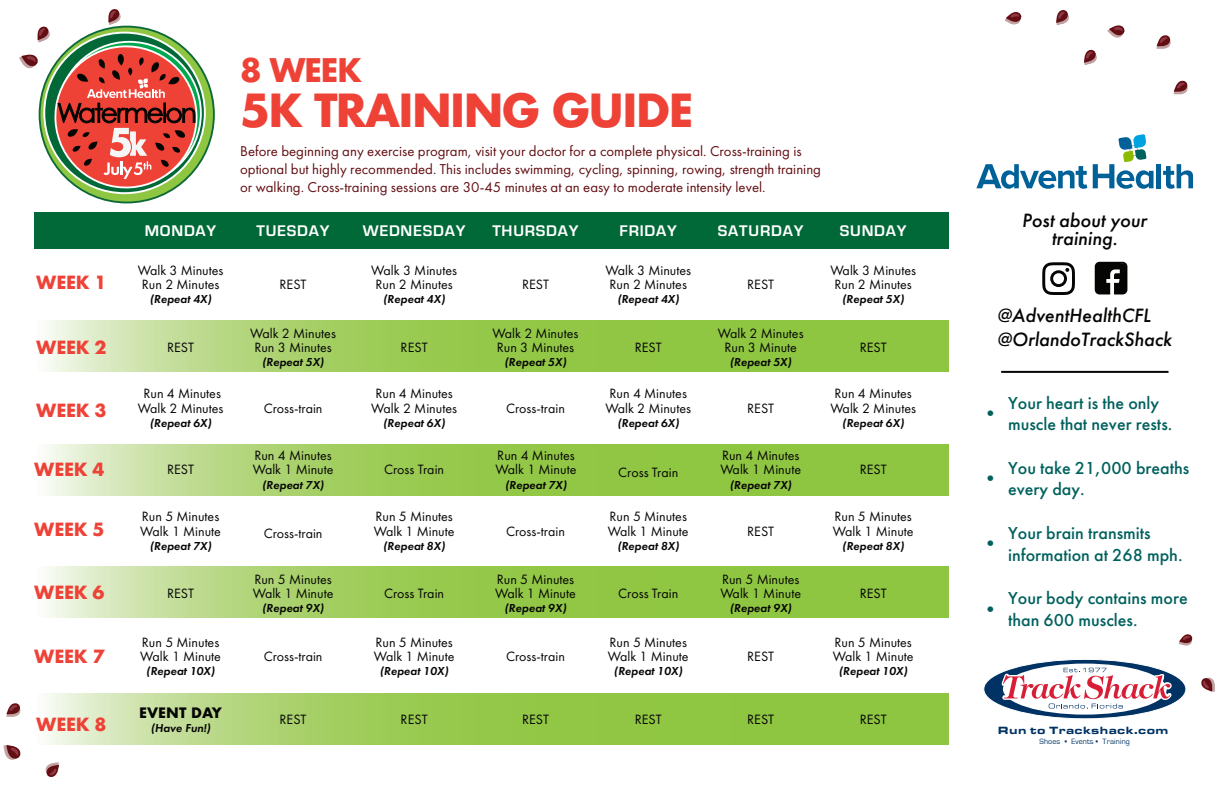
<style>
.page{position:relative;width:1224px;height:792px;background:#fff}
.page>*{position:absolute;margin:0;border:0;box-sizing:border-box;transform-origin:0 0}
.t1{font:700 44.4px "Futura";letter-spacing:-.05em;color:#ee4237}
.t2{font:700 31.6px "Futura";color:#ee4237}
.t3{font:italic 500 20px/18px "Futura PT";color:#050504;text-align:center}
.t4{font:700 20px "Futura PT";color:#ee4237}
.t5{font:500 20px "Futura PT";color:#00615d}
.t6{font:500 18px/21.6px "Futura PT";color:#00615d}
.t7{font:700 16px "Eurostile";letter-spacing:.05em;color:#fff}
.t8{font:14.8px/17.8px "Futura PT";color:#620e12}
.t9{font:14px/14.4px "Futura PT";color:#050504}
.t10{font:700 14px "Futura";color:#050504}
.t11{font:italic 600 12px "Futura PT";color:#050504}
.t12{font:900 10.8px "Eurostile Ext";letter-spacing:.03em;color:#003263}
.t13{font:8px "Eurostile";letter-spacing:.02em;color:#003263}
</style>
<div class="page">
<svg style="left:1156px;top:35px;width:15px;height:14px"></svg>
<svg style="left:1174px;top:80px;width:14px;height:14px"></svg>
<svg style="left:1107px;top:25px;width:18px;height:13px"></svg>
<svg style="left:1056px;top:10px;width:13px;height:15px"></svg>
<svg style="left:1084px;top:49px;width:13px;height:16px"></svg>
<svg style="left:1005px;top:12px;width:17px;height:13px"></svg>
<svg style="left:6px;top:703px;width:15px;height:14px"></svg>
<svg style="left:4px;top:745px;width:17px;height:15px"></svg>
<svg style="left:45px;top:762px;width:14px;height:15px"></svg>
<svg style="left:1201px;top:677px;width:14px;height:15px"></svg>
<svg style="left:45px;top:693px;width:903px;height:52px;background:#a2ce61"></svg>
<svg style="left:45px;top:321px;width:903px;height:51px;background:#a2ce61"></svg>
<svg style="left:45px;top:445px;width:903px;height:51px;background:#a2ce61"></svg>
<div style="left:34px;top:212px;width:914px;height:37px;background:#006937"></div>
<svg style="left:45px;top:567px;width:903px;height:51px;background:#a2ce61"></svg>
<hr style="left:1001px;top:371px;width:168px;height:2px;background:#050604">
<svg style="left:1042px;top:262px;width:33px;height:33px"></svg>
<svg style="left:1095px;top:262px;width:32px;height:32px"></svg>
<svg style="left:976px;top:164px;width:111px;height:25px"></svg>
<hr style="left:1157px;top:164px;width:4px;height:24px;background:#006198">
<svg style="left:1163px;top:164px;width:30px;height:25px"></svg>
<svg style="left:1093px;top:134px;width:61px;height:55px"></svg>
<svg style="left:40px;top:27px;width:174px;height:176px;background:#81ba59"></svg>
<svg style="left:19px;top:9px;width:180px;height:183px"></svg>
<div style="left:984px;top:659px;width:202px;height:60px;background:#003263;border-radius:50%"></div>
<svg style="left:1000px;top:634px;width:193px;height:85px"></svg>
<h2 class="t2" style="left:240px;top:47px;width:124px">8 WEEK</h2>
<h1 class="t1" style="left:240px;top:78px;width:455px">5K TRAINING GUIDE</h1>
<p class="t8" style="left:240px;top:143px;width:582px">Before beginning any exercise program, visit your doctor for a complete physical. Cross-training is optional but highly recommended. This includes swimming, cycling, spinning, rowing, strength training or walking. Cross-training sessions are 30-45 minutes at an easy to moderate intensity level.</p>
<h3 class="t4" style="left:36px;top:270px;width:72px">WEEK 1</h3>
<h3 class="t4" style="left:36px;top:335px;width:72px">WEEK 2</h3>
<h3 class="t4" style="left:36px;top:398px;width:72px">WEEK 3</h3>
<h3 class="t4" style="left:34px;top:457px;width:72px">WEEK 4</h3>
<p class="t7" style="left:145px;top:219px;width:73px">MONDAY</p>
<p class="t9" style="left:138px;top:263px;width:87px">Walk 3 Minutes<br>Run 2 Minutes</p>
<p class="t11" style="left:150px;top:292px;width:63px">(Repeat 4X)</p>
<p class="t9" style="left:167px;top:340px;width:28px">REST</p>
<p class="t9" style="left:138px;top:387px;width:87px;text-align:center">Run 4 Minutes<br>Walk 2 Minutes</p>
<p class="t11" style="left:150px;top:416px;width:63px">(Repeat 6X)</p>
<p class="t9" style="left:167px;top:462px;width:28px">REST</p>
<p class="t7" style="left:257px;top:219px;width:75px">TUESDAY</p>
<p class="t9" style="left:280px;top:277px;width:28px">REST</p>
<p class="t9" style="left:250px;top:326px;width:87px">Walk 2 Minutes<br>Run 3 Minutes</p>
<p class="t11" style="left:262px;top:354px;width:63px">(Repeat 5X)</p>
<p class="t9" style="left:264px;top:401px;width:60px">Cross-train</p>
<p class="t9" style="left:253px;top:448px;width:82px">Run 4 Minutes<br>Walk 1 Minute</p>
<p class="t11" style="left:262px;top:477px;width:63px">(Repeat 7X)</p>
<p class="t7" style="left:363px;top:219px;width:104px">WEDNESDAY</p>
<p class="t9" style="left:371px;top:263px;width:87px">Walk 3 Minutes<br>Run 2 Minutes</p>
<p class="t11" style="left:383px;top:292px;width:63px">(Repeat 4X)</p>
<p class="t9" style="left:401px;top:340px;width:28px">REST</p>
<p class="t9" style="left:371px;top:387px;width:87px">Run 4 Minutes<br>Walk 2 Minutes</p>
<p class="t11" style="left:383px;top:416px;width:63px">(Repeat 6X)</p>
<p class="t9" style="left:384px;top:462px;width:62px">Cross Train</p>
<p class="t7" style="left:492px;top:219px;width:88px">THURSDAY</p>
<p class="t7" style="left:718px;top:219px;width:87px">SATURDAY</p>
<p class="t7" style="left:620px;top:219px;width:59px">FRIDAY</p>
<p class="t9" style="left:605px;top:263px;width:87px">Walk 3 Minutes<br>Run 2 Minutes</p>
<p class="t11" style="left:617px;top:292px;width:63px">(Repeat 4X)</p>
<p class="t9" style="left:635px;top:340px;width:28px">REST</p>
<p class="t9" style="left:605px;top:387px;width:87px">Run 4 Minutes<br>Walk 2 Minutes</p>
<p class="t11" style="left:617px;top:416px;width:63px">(Repeat 6X)</p>
<p class="t9" style="left:522px;top:277px;width:28px">REST</p>
<p class="t9" style="left:493px;top:326px;width:87px">Walk 2 Minutes<br>Run 3 Minutes</p>
<p class="t11" style="left:505px;top:354px;width:63px">(Repeat 5X)</p>
<p class="t9" style="left:506px;top:401px;width:60px">Cross-train</p>
<p class="t9" style="left:747px;top:277px;width:28px">REST</p>
<p class="t9" style="left:718px;top:326px;width:87px;text-align:center">Walk 2 Minutes<br>Run 3 Minute</p>
<p class="t11" style="left:730px;top:354px;width:63px">(Repeat 5X)</p>
<p class="t9" style="left:747px;top:401px;width:28px">REST</p>
<p class="t9" style="left:720px;top:448px;width:82px">Run 4 Minutes<br>Walk 1 Minute</p>
<p class="t11" style="left:730px;top:477px;width:63px">(Repeat 7X)</p>
<p class="t9" style="left:497px;top:448px;width:79px">Run 4 Minutes</p>
<p class="t11" style="left:505px;top:477px;width:63px">(Repeat 7X)</p>
<p class="t9" style="left:496px;top:462px;width:82px">Walk 1 Minute</p>
<p class="t9" style="left:618px;top:465px;width:62px">Cross Train</p>
<p class="t7" style="left:840px;top:219px;width:68px">SUNDAY</p>
<p class="t9" style="left:830px;top:263px;width:87px">Walk 3 Minutes<br>Run 2 Minutes</p>
<p class="t11" style="left:842px;top:292px;width:63px">(Repeat 5X)</p>
<p class="t9" style="left:860px;top:340px;width:28px">REST</p>
<p class="t9" style="left:830px;top:387px;width:87px">Run 4 Minutes<br>Walk 2 Minutes</p>
<p class="t11" style="left:842px;top:416px;width:63px">(Repeat 6X)</p>
<p class="t9" style="left:860px;top:462px;width:28px">REST</p>
<h3 class="t3" style="left:1022px;top:212px;width:126px">Post about your training.</h3>
<h3 class="t3" style="left:997px;top:307px;width:155px">@AdventHealthCFL</h3>
<h3 class="t3" style="left:997px;top:331px;width:176px">@OrlandoTrackShack</h3>
<h3 class="t5" style="left:980px;top:401px;width:21px">•</h3>
<h3 class="t5" style="left:980px;top:467px;width:21px">•</h3>
<p class="t6" style="left:1008px;top:392px;width:166px">Your heart is the only muscle that never rests.</p>
<p class="t6" style="left:1008px;top:457px;width:183px">You take 21,000 breaths every day.</p>
<h3 class="t4" style="left:34px;top:516px;width:72px">WEEK 5</h3>
<h3 class="t4" style="left:34px;top:579px;width:72px">WEEK 6</h3>
<p class="t9" style="left:140px;top:509px;width:82px">Run 5 Minutes<br>Walk 1 Minute</p>
<p class="t11" style="left:150px;top:538px;width:63px">(Repeat 7X)</p>
<p class="t9" style="left:167px;top:586px;width:28px">REST</p>
<p class="t9" style="left:264px;top:526px;width:60px">Cross-train</p>
<p class="t9" style="left:253px;top:572px;width:82px">Run 5 Minutes<br>Walk 1 Minute</p>
<p class="t11" style="left:262px;top:600px;width:63px">(Repeat 9X)</p>
<p class="t9" style="left:374px;top:509px;width:82px">Run 5 Minutes<br>Walk 1 Minute</p>
<p class="t11" style="left:383px;top:538px;width:63px">(Repeat 8X)</p>
<p class="t9" style="left:384px;top:586px;width:62px">Cross Train</p>
<p class="t9" style="left:506px;top:524px;width:60px">Cross-train</p>
<p class="t9" style="left:495px;top:572px;width:82px">Run 5 Minutes<br>Walk 1 Minute</p>
<p class="t11" style="left:505px;top:600px;width:63px">(Repeat 9X)</p>
<p class="t9" style="left:608px;top:509px;width:82px">Run 5 Minutes<br>Walk 1 Minute</p>
<p class="t11" style="left:617px;top:538px;width:63px">(Repeat 8X)</p>
<p class="t9" style="left:618px;top:586px;width:62px">Cross Train</p>
<p class="t9" style="left:747px;top:524px;width:28px">REST</p>
<p class="t9" style="left:720px;top:572px;width:82px">Run 5 Minutes<br>Walk 1 Minute</p>
<p class="t11" style="left:730px;top:600px;width:63px">(Repeat 9X)</p>
<p class="t9" style="left:833px;top:509px;width:82px">Run 5 Minutes<br>Walk 1 Minute</p>
<p class="t11" style="left:842px;top:538px;width:63px">(Repeat 8X)</p>
<p class="t9" style="left:860px;top:586px;width:28px">REST</p>
<h3 class="t5" style="left:980px;top:532px;width:21px">•</h3>
<h3 class="t5" style="left:980px;top:597px;width:21px">•</h3>
<p class="t6" style="left:1008px;top:522px;width:176px">Your brain transmits information at 268 mph.</p>
<p class="t6" style="left:1008px;top:587px;width:181px">Your body contains more than 600 muscles.</p>
<h3 class="t4" style="left:34px;top:644px;width:72px">WEEK 7</h3>
<h3 class="t4" style="left:36px;top:711px;width:72px">WEEK 8</h3>
<p class="t9" style="left:140px;top:635px;width:82px">Run 5 Minutes<br>Walk 1 Minute</p>
<p class="t11" style="left:146px;top:664px;width:70px">(Repeat 10X)</p>
<p class="t10" style="left:139px;top:702px;width:84px">EVENT DAY</p>
<p class="t11" style="left:151px;top:720px;width:61px">(Have Fun!)</p>
<p class="t9" style="left:264px;top:649px;width:60px">Cross-train</p>
<p class="t9" style="left:280px;top:712px;width:28px">REST</p>
<p class="t9" style="left:374px;top:635px;width:82px">Run 5 Minutes<br>Walk 1 Minute</p>
<p class="t11" style="left:380px;top:664px;width:70px">(Repeat 10X)</p>
<p class="t9" style="left:401px;top:712px;width:28px">REST</p>
<p class="t9" style="left:506px;top:649px;width:60px">Cross-train</p>
<p class="t9" style="left:522px;top:712px;width:28px">REST</p>
<p class="t9" style="left:608px;top:635px;width:82px">Run 5 Minutes<br>Walk 1 Minute</p>
<p class="t11" style="left:614px;top:664px;width:70px">(Repeat 10X)</p>
<p class="t9" style="left:635px;top:712px;width:28px">REST</p>
<p class="t9" style="left:747px;top:649px;width:28px">REST</p>
<p class="t9" style="left:747px;top:712px;width:28px">REST</p>
<p class="t9" style="left:833px;top:635px;width:82px">Run 5 Minutes<br>Walk 1 Minute</p>
<p class="t11" style="left:839px;top:664px;width:70px">(Repeat 10X)</p>
<p class="t9" style="left:860px;top:712px;width:28px">REST</p>
<p class="t12" style="left:998px;top:723px;width:172px">Run to Trackshack.com</p>
<p class="t13" style="left:1040px;top:737px;width:92px">Shoes • Events • Training</p>
</div>
